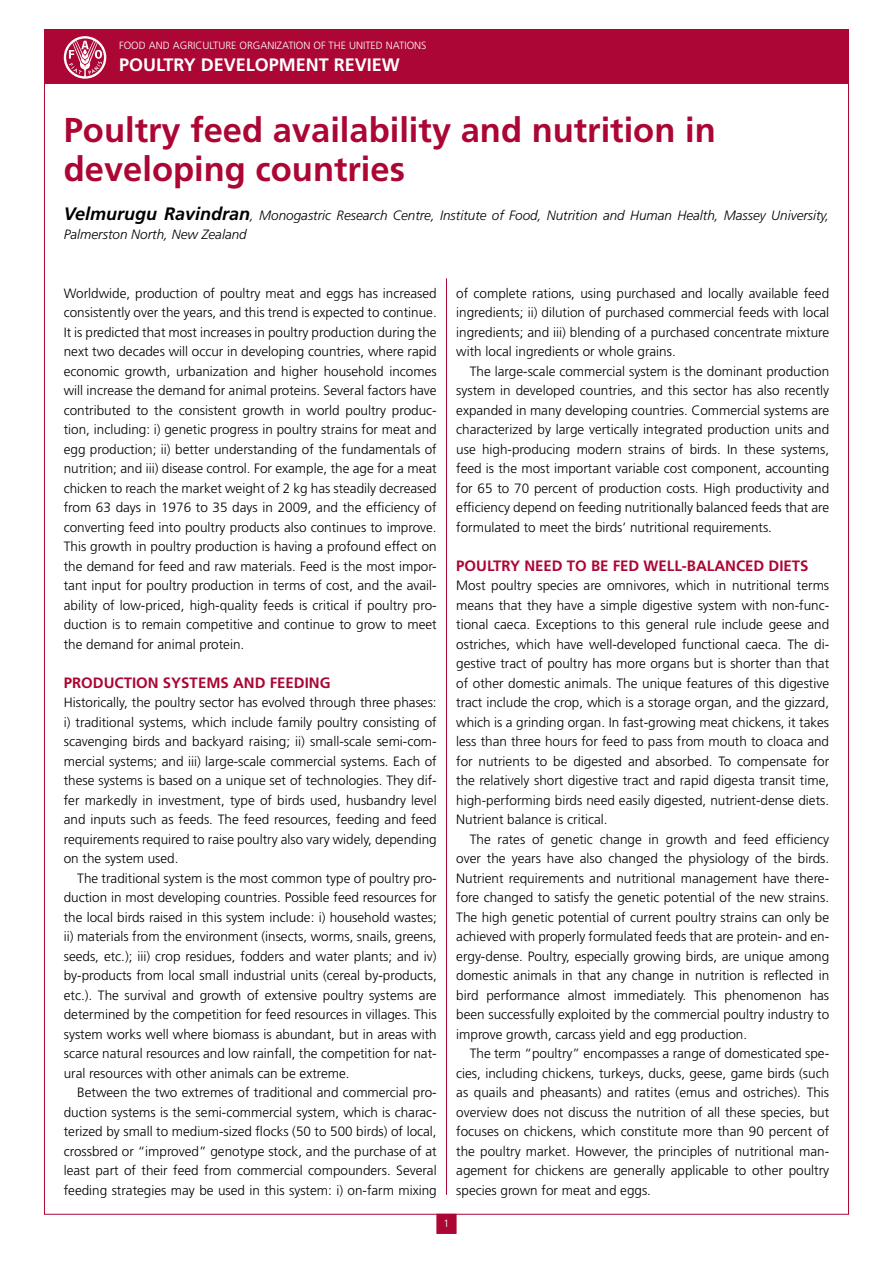
<style>
.page{position:relative;width:893px;height:1263px;background:#fff}
.page>*{position:absolute;margin:0;border:0;box-sizing:border-box;transform-origin:0 0}
.t1{font:700 34.5px/39px "Frutiger LT Std";color:#ab0634}
.t2{font:700 18px "Frutiger LT Std";color:#fff}
.t3{font:700 15px "Frutiger LT Std";color:#ab0634}
.t4{font:300 13.5px/19.5px "Frutiger LT Std";color:#000;text-align:justify}
.t5{font:italic 300 13.5px/19.5px "Frutiger LT Std";color:#000}
.t6{font:300 10.5px "Frutiger LT Std";color:#fff}
.s1{font-weight:700;font-size:18px}
</style>
<div class="page">
<div style="left:44px;top:30px;width:805px;height:53px;background:#ab0634"></div>
<div style="left:437px;top:1214px;width:19px;height:19px;background:#ab0634"></div>
<svg style="left:64px;top:36px;width:42px;height:43px"></svg>
<hr style="left:446px;top:278px;width:1px;height:917px;background:#ab0634">
<p class="t6" style="left:119px;top:40px;width:309px">Food and Agriculture Organization of the U nited Nations</p>
<h2 class="t2" style="left:119px;top:54px;width:282px">POULTRY DEVELOPMENT REVIEW</h2>
<h1 class="t1" style="left:64px;top:110px;width:653px">POULTRY FEED AVAILABILITY AND NUTRITION IN<br>DEVELOPING COUNTRIES</h1>
<p class="t5" style="left:64px;top:206px;width:767px"><span class="s1">Velmurugu Ravindran</span>, Monogastric Research Centre, Institute of Food, Nutrition and Human Health, Massey University,<br>Palmerston North, New Zealand</p>
<p class="t4" style="left:64px;top:284px;width:374px">Worldwide, production of poultry meat and eggs has increased consistently over the years, and this trend is expected to continue.<br>It is predicted that most increases in poultry production during the next two decades will occur in developing countries, where rapid economic growth, urbanization and higher household incomes will increase the demand for animal proteins. Several factors have contributed to the consistent growth in world poultry produc&shy;tion, including: i) genetic progress in poultry strains for meat and egg production; ii) better understanding of the fundamentals of nutrition; and iii) disease control. For example, the age for a meat chicken to reach the market weight of 2 kg has steadily decreased from 63 days in 1976 to 35 days in 2009, and the efficiency of converting feed into poultry products also continues to improve.<br>This growth in poultry production is having a profound effect on the demand for feed and raw materials. Feed is the most impor&shy;tant input for poultry production in terms of cost, and the avail&shy;ability of low-priced, high-quality feeds is critical if poultry pro&shy;duction is to remain competitive and continue to grow to meet the demand for animal protein.</p>
<p class="t3" style="left:64px;top:674px;width:268px">PRODUCTION SYSTEMS AND FEEDING</p>
<p class="t4" style="left:64px;top:693px;width:374px">H istorically, the poultry sector has evolved through three phases: i) traditional systems, which include family poultry consisting of scavenging birds and backyard raising; ii) small-scale semi-com&shy;mercial systems; and iii) large-scale commercial systems. Each of these systems is based on a unique set of technologies. They dif&shy;fer markedly in investment, type of birds used, husbandry level and inputs such as feeds. The feed resources, feeding and feed requirements required to raise poultry also vary widely, depending on the system used.</p>
<p class="t4" style="left:64px;top:869px;width:374px;text-indent:14px">The traditional system is the most common type of poultry pro&shy;duction in most developing countries. Possible feed resources for the local birds raised in this system include: i) household wastes; ii) materials from the environment (insects, worms, snails, greens, seeds, etc.); iii) crop residues, fodders and water plants; and iv) by-products from local small industrial units (cereal by-products, etc.). The survival and growth of extensive poultry systems are determined by the competition for feed resources in villages. This system works well where biomass is abundant, but in areas with scarce natural resources and low rainfall, the competition for nat&shy;ural resources with other animals can be extreme.</p>
<p class="t4" style="left:64px;top:1083px;width:374px;text-indent:14px">Between the two extremes of traditional and commercial pro&shy;duction systems is the semi-commercial system, which is charac&shy;terized by small to medium-sized flocks (50 to 500 birds) of local, crossbred or “improved” genotype stock, and the purchase of at least part of their feed from commercial compounders. Several feeding strategies may be used in this system: i) on-farm mixing</p>
<p class="t6" style="left:444px;top:1217px;width:7px">1</p>
<p class="t4" style="left:456px;top:283px;width:374px">of complete rations, using purchased and locally available feed ingredients; ii) dilution of purchased commercial feeds with local ingredients; and iii) blending of a purchased concentrate mixture with local ingredients or whole grains.</p>
<p class="t4" style="left:456px;top:361px;width:374px;text-indent:14px">The large-scale commercial system is the dominant production system in developed countries, and this sector has also recently expanded in many developing countries. Commercial systems are characterized by large vertically integrated production units and use high-producing modern strains of birds. In these systems, feed is the most important variable cost component, accounting for 65 to 70 percent of production costs. H igh productivity and efficiency depend on feeding nutritionally balanced feeds that are formulated to meet the birds’ nutritional requirements.</p>
<p class="t3" style="left:456px;top:557px;width:354px">POULTRY NEED TO BE FED WELL-BALANCED DIETS</p>
<p class="t4" style="left:456px;top:576px;width:374px">Most poultry species are omnivores, which in nutritional terms means that they have a simple digestive system with non-func&shy;tional caeca. Exceptions to this general rule include geese and ostriches, which have well-developed functional caeca. The di&shy;gestive tract of poultry has more organs but is shorter than that of other domestic animals. The unique features of this digestive tract include the crop, which is a storage organ, and the gizzard, which is a grinding organ. In fast-growing meat chickens, it takes less than three hours for feed to pass from mouth to cloaca and for nutrients to be digested and absorbed. To compensate for the relatively short digestive tract and rapid digesta transit time, high-performing birds need easily digested, nutrient-dense diets.<br>Nutrient balance is critical.</p>
<p class="t4" style="left:456px;top:829px;width:374px;text-indent:14px">The rates of genetic change in growth and feed efficiency over the years have also changed the physiology of the birds.<br>Nutrient requirements and nutritional management have there&shy;fore changed to satisfy the genetic potential of the new strains.<br>The high genetic potential of current poultry strains can only be achieved with properly formulated feeds that are protein- and en&shy;ergy-dense. Poultry, especially growing birds, are unique among domestic animals in that any change in nutrition is reflected in bird performance almost immediately. This phenomenon has been successfully exploited by the commercial poultry industry to improve growth, carcass yield and egg production.</p>
<p class="t4" style="left:456px;top:1044px;width:374px;text-indent:14px">The term “poultry” encompasses a range of domesticated spe&shy;cies, including chickens, turkeys, ducks, geese, game birds (such as quails and pheasants) and ratites (emus and ostriches). This overview does not discuss the nutrition of all these species, but focuses on chickens, which constitute more than 90 percent of the poultry market. However, the principles of nutritional man&shy;agement for chickens are generally applicable to other poultry species grown for meat and eggs.</p>
</div>
